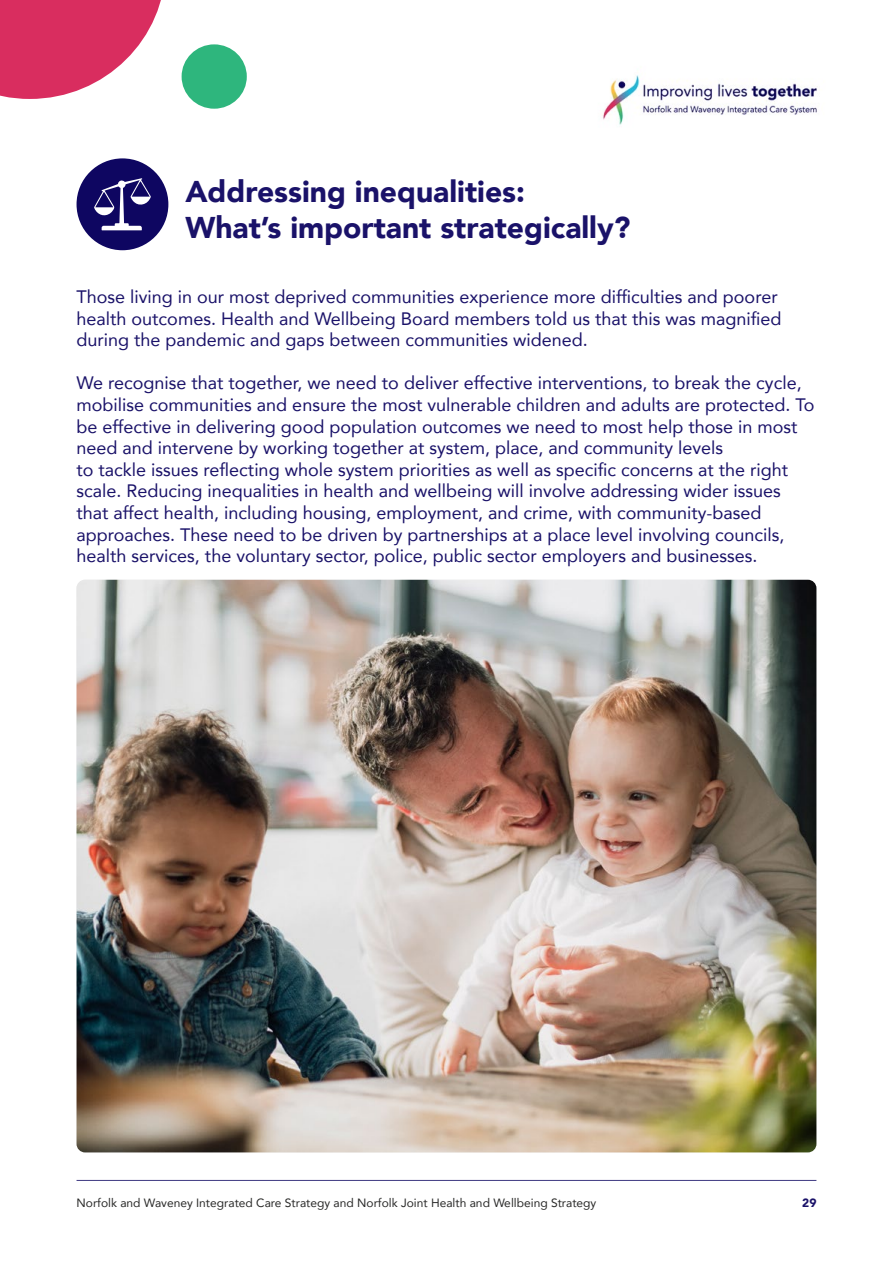
<style>
.page{position:relative;width:893px;height:1263px;background:#fff}
.page>*{position:absolute;margin:0;border:0;box-sizing:border-box;transform-origin:0 0}
.t1{font:900 30px "Avenir";color:#1a1269}
.t2{font:18px/21.6px "Avenir";color:#1a1269}
.t3{font:12px "Avenir";color:#282827}
.t4{font:900 12px "Avenir";color:#1a1269}
</style>
<div class="page">
<img style="left:603px;top:75px;width:215px;height:50px">
<hr style="left:77px;top:1180px;width:739px;height:1px;background:#3e3881">
<svg style="left:0;top:0;width:161px;height:99px"></svg>
<div style="left:182px;top:44px;width:65px;height:65px;background:#2eb67d;border-radius:50%"></div>
<div style="left:77px;top:158px;width:91px;height:92px;background:#0e0661;border-radius:50%"></div>
<svg style="left:94px;top:178px;width:57px;height:52px"></svg>
<img style="left:77px;top:580px;width:739px;height:572px">
<h2 class="t1" style="left:185px;top:166px;width:341px">Addressing inequalities:</h2>
<h2 class="t1" style="left:185px;top:202px;width:446px">What’s important strategically?</h2>
<p class="t2" style="left:77px;top:285px;width:706px">Those living in our most deprived communities experience more difficulties and poorer health outcomes. Health and Wellbeing Board members told us that this was magnified during the pandemic and gaps between communities widened.</p>
<p class="t2" style="left:77px;top:372px;width:739px">We recognise that together, we need to deliver effective interventions, to break the cycle, mobilise communities and ensure the most vulnerable children and adults are protected. To be effective in delivering good population outcomes we need to most help those in most need and intervene by working together at system, place, and community levels</p>
<p class="t2" style="left:77px;top:458px;width:713px">to tackle issues reflecting whole system priorities as well as specific concerns at the right scale. Reducing inequalities in health and wellbeing will involve addressing wider issues that affect health, including housing, employment, and crime, with community-based approaches. These need to be driven by partnerships at a place level involving councils, health services, the voluntary sector, police, public sector employers and businesses.</p>
<p class="t3" style="left:77px;top:1193px;width:521px">Norfolk and Waveney Integrated Care Strategy and Norfolk Joint Health and Wellbeing Strategy</p>
<p class="t4" style="left:802px;top:1192px;width:16px">29</p>
</div>
